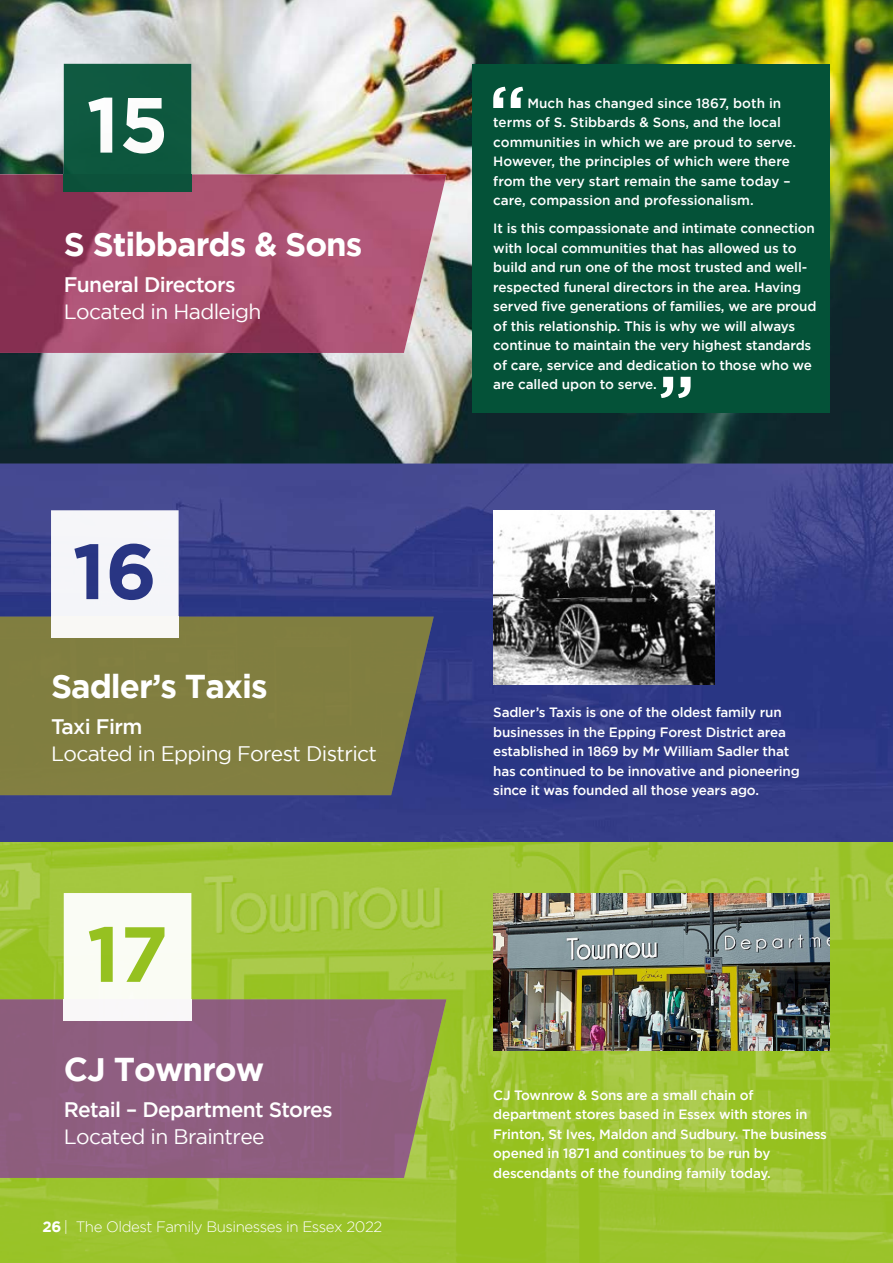
<style>
.page{position:relative;width:893px;height:1263px;background:#fff}
.page>*{position:absolute;margin:0;border:0;box-sizing:border-box;transform-origin:0 0}
.t1{font:700 33px "Gotham";letter-spacing:-.03em;color:#fff}
.t2{font:21px "Gotham";letter-spacing:-.03em;color:#fff}
.t3{font:500 21px "Gotham";letter-spacing:-.03em;color:#fff}
.t4{font:300 15px "Gotham";letter-spacing:-.03em;color:#fff}
.t5{font:500 13.5px/19.5px "Gotham";letter-spacing:-.015em;color:#fff}
.s1{font-weight:700}
</style>
<div class="page">
<img style="left:0;top:0;width:893px;height:1263px">
<svg style="left:0;top:463px;width:893px;height:379px;background:#373f89"></svg>
<div style="left:0;top:617px;width:434px;height:178px;background:#817e40"></div>
<img style="left:0;top:174px;width:446px;height:179px">
<div style="left:64px;top:64px;width:127px;height:127px;background:#0e583f"></div>
<img style="left:88px;top:98px;width:76px;height:56px">
<img style="left:0;top:999px;width:446px;height:179px">
<div style="left:64px;top:893px;width:127px;height:127px;background:#fafcf5"></div>
<img style="left:89px;top:927px;width:75px;height:55px">
<div style="left:472px;top:64px;width:357px;height:348px;background:#045238"></div>
<svg style="left:493px;top:87px;width:30px;height:21px"></svg>
<svg style="left:661px;top:377px;width:30px;height:21px"></svg>
<div style="left:51px;top:510px;width:128px;height:128px;background:#f5f6f9"></div>
<img style="left:74px;top:544px;width:79px;height:56px">
<img style="left:493px;top:685px;width:221px;height:1px">
<img style="left:493px;top:510px;width:221px;height:175px">
<img style="left:493px;top:893px;width:336px;height:157px">
<h1 class="t1" style="left:64px;top:225px;width:300px">S Stibbards &amp; Sons</h1>
<h2 class="t3" style="left:64px;top:272px;width:173px">Funeral Directors</h2>
<h2 class="t2" style="left:64px;top:300px;width:199px">Located in Hadleigh</h2>
<p class="t5" style="left:493px;top:93px;width:304px;text-indent:34px">Much has changed since 1867, both in terms of S. Stibbards &amp; Sons, and the local communities in which we are proud to serve.<br>However, the principles of which were there from the very start remain the same today – care, compassion and professionalism.</p>
<p class="t5" style="left:493px;top:219px;width:325px">It is this compassionate and intimate connection with local communities that has allowed us to build and run one of the most trusted and well&shy;respected funeral directors in the area. Having served five generations of families, we are proud of this relationship. This is why we will always continue to maintain the very highest standards of care, service and dedication to those who we are called upon to serve.</p>
<h1 class="t1" style="left:51px;top:668px;width:218px">Sadler’s Taxis</h1>
<h2 class="t3" style="left:51px;top:715px;width:93px">Taxi Firm</h2>
<h2 class="t2" style="left:51px;top:742px;width:328px">Located in Epping Forest District</h2>
<h1 class="t1" style="left:64px;top:1050px;width:202px">CJ Townrow</h1>
<h2 class="t3" style="left:64px;top:1097px;width:270px">Retail – Department Stores</h2>
<h2 class="t2" style="left:64px;top:1125px;width:202px">Located in Braintree</h2>
<p class="t4" style="left:43px;top:1219px;width:341px"><span class="s1">26</span> | The Oldest Family Businesses in Essex 2022</p>
<p class="t5" style="left:493px;top:702px;width:308px">Sadler’s Taxis is one of the oldest family run businesses in the Epping Forest District area established in 1869 by Mr William Sadler that has continued to be innovative and pioneering since it was founded all those years ago.</p>
<p class="t5" style="left:493px;top:1085px;width:335px">CJ Townrow &amp; Sons are a small chain of department stores based in Essex with stores in Frinton, St Ives, Maldon and Sudbury. The business opened in 1871 and continues to be run by descendants of the founding family today.</p>
</div>
